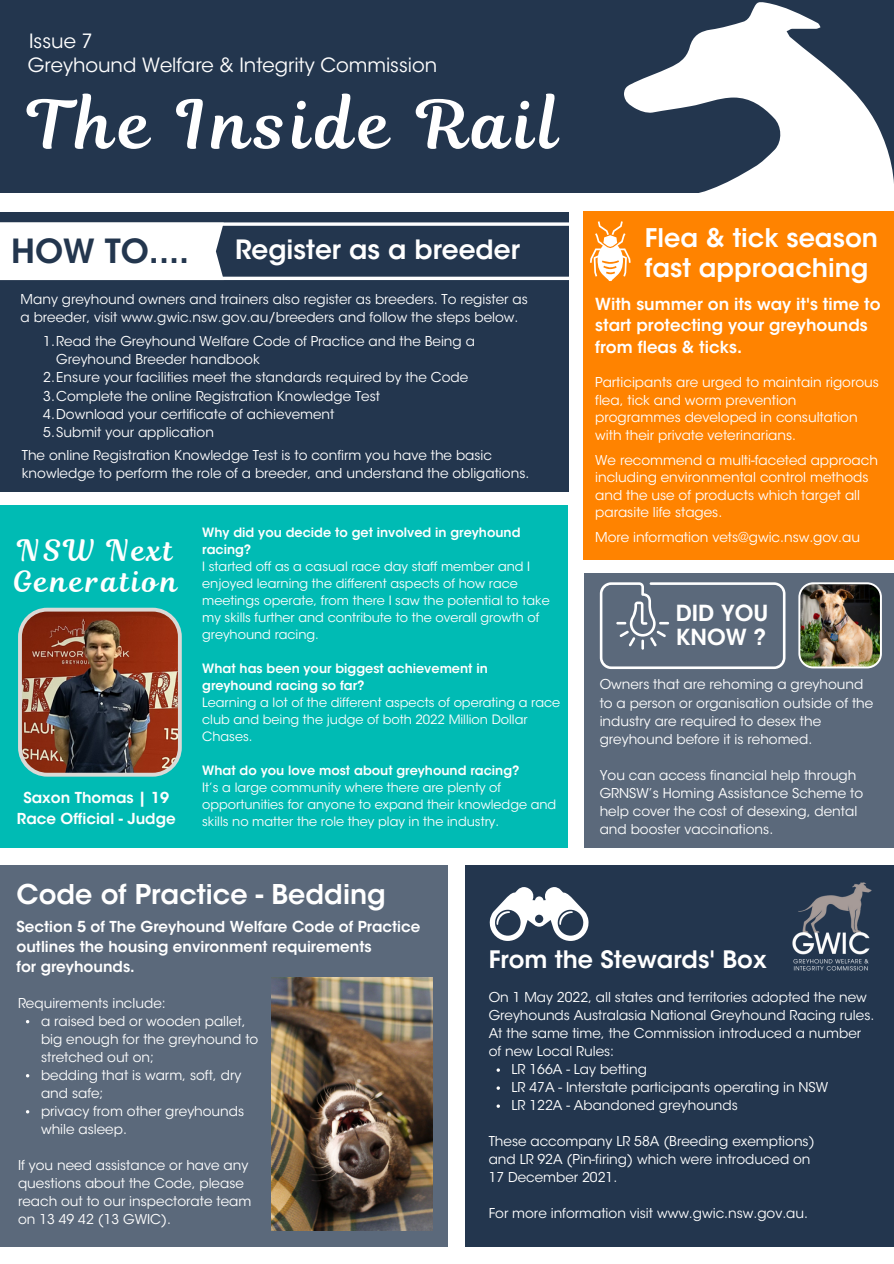
<style>
.page{position:relative;width:894px;height:1264px;background:#fff}
.page>*{position:absolute;margin:0;border:0;box-sizing:border-box;transform-origin:0 0}
.t1{font:66.6px "Magnolia Script";letter-spacing:.09em;color:#fff}
.t2{font:600 49.05px "ITC Avant Garde Std";color:#fff}
.t3{font:600 33px "ITC Avant Garde Std";color:#23364e}
.t4{font:29.1px/30.8px "Magnolia Script";letter-spacing:.095em;color:#fff}
.t5{font:600 27px "ITC Avant Garde Std";color:#fff}
.t6{font:600 26.4px "ITC Avant Garde Std";color:#fff}
.t7{font:600 25.5px/29.2px "ITC Avant Garde Std";color:#fff}
.t8{font:600 23.85px "ITC Avant Garde Std";color:#fff}
.t9{font:600 22.05px/23.9px "ITC Avant Garde Std";color:#fff}
.t10{font:19.5px "ITC Avant Garde Std";color:#fff}
.t11{font:600 16.5px/21.5px "ITC Avant Garde Std";color:#fff}
.t12{font:600 15px/20.2px "ITC Avant Garde Std";color:#fff;text-align:center}
.t13{font:13.5px/18px "ITC Avant Garde Std";color:#fff}
.t14{font:500 13.5px "ITC Avant Garde Std";color:#fff}
.t15{font:12.75px/17px "ITC Avant Garde Std";color:#fff}
.t16{font:600 12.75px/17px "ITC Avant Garde Std";color:#fff}
</style>
<div class="page">
<div style="left:0;top:0;width:893px;height:193px;background:#23364e"></div>
<svg style="left:313px;top:2px;width:580px;height:558px"></svg>
<div style="left:583px;top:573px;width:310px;height:274px;background:#5b697b"></div>
<div style="left:583px;top:211px;width:310px;height:348px;background:#ff8300"></div>
<div style="left:0;top:505px;width:568px;height:342px;background:#00bbb4"></div>
<div style="left:0;top:865px;width:447px;height:381px;background:#5b697b"></div>
<div style="left:464px;top:865px;width:429px;height:381px;background:#23364e"></div>
<svg style="left:599px;top:582px;width:186px;height:87px"></svg>
<img style="left:792px;top:882px;width:79px;height:88px">
<div style="left:0;top:212px;width:568px;height:279px;background:#23364e"></div>
<div style="left:0;top:226px;width:224px;height:51px;background:#fff"></div>
<hr style="left:0;top:277px;width:571px;height:3px;background:#fff">
<svg style="left:0;top:222px;width:572px;height:4px;background:#e4e7e9"></svg>
<svg style="left:489px;top:887px;width:99px;height:54px"></svg>
<img style="left:18px;top:607px;width:164px;height:169px">
<img style="left:798px;top:582px;width:83px;height:86px">
<img style="left:271px;top:977px;width:161px;height:253px">
<svg style="left:590px;top:221px;width:40px;height:60px"></svg>
<h3 class="t10" style="left:29px;top:34px;width:65px">Issue 7</h3>
<h3 class="t10" style="left:28px;top:58px;width:411px">Greyhound Welfare &amp; Integrity Commission</h3>
<h1 class="t1" style="left:28px;top:78px;width:532px">The Inside Rail</h1>
<h3 class="t3" style="left:11px;top:238px;width:179px">HOW TO....</h3>
<h3 class="t6" style="left:235px;top:239px;width:286px">Register as a breeder</h3>
<p class="t13" style="left:21px;top:292px;width:508px">Many greyhound owners and trainers also register as breeders. To register as a breeder, visit www.gwic.nsw.gov.au/breeders and follow the steps below.</p>
<h2 class="t2" style="left:444px;top:268px;width:30px">?</h2>
<p class="t13" style="left:43px;top:334px;width:433px">1.Read the Greyhound Welfare Code of Practice and the Being a</p>
<p class="t13" style="left:56px;top:352px;width:205px">Greyhound Breeder handbook</p>
<p class="t13" style="left:43px;top:370px;width:426px">2.Ensure your facilities meet the standards required by the Code</p>
<p class="t13" style="left:43px;top:388px;width:338px">3.Complete the online Registration Knowledge Test</p>
<p class="t13" style="left:43px;top:406px;width:292px">4.Download your certificate of achievement</p>
<p class="t13" style="left:43px;top:424px;width:172px">5.Submit your application</p>
<p class="t13" style="left:22px;top:447px;width:509px">The online Registration Knowledge Test is to confirm you have the basic knowledge to perform the role of a breeder, and understand the obligations.</p>
<p class="t14" style="left:296px;top:455px;width:249px">industry transactions all in one place</p>
<h3 class="t4" style="left:13px;top:535px;width:166px">NSW Next<br>Generation</h3>
<p class="t12" style="left:17px;top:789px;width:160px">Saxon Thomas | 19<br>Race Official - Judge</p>
<p class="t16" style="left:202px;top:525px;width:320px">Why did you decide to get involved in greyhound racing?</p>
<p class="t15" style="left:202px;top:559px;width:349px">I started off as a casual race day staff member and I enjoyed learning the different aspects of how race meetings operate, from there I saw the potential to take my skills further and contribute to the overall growth of greyhound racing.</p>
<p class="t16" style="left:202px;top:661px;width:287px">What has been your biggest achievement in greyhound racing so far?</p>
<p class="t15" style="left:202px;top:695px;width:359px">Learning a lot of the different aspects of operating a race club and being the judge of both 2022 Million Dollar<br>Chases.</p>
<p class="t16" style="left:202px;top:763px;width:319px">What do you love most about greyhound racing?</p>
<p class="t15" style="left:202px;top:780px;width:355px">It’s a large community where there are plenty of opportunities for anyone to expand their knowledge and skills no matter the role they play in the industry.</p>
<h3 class="t5" style="left:16px;top:884px;width:370px">Code of Practice - Bedding</h3>
<h3 class="t7" style="left:644px;top:226px;width:235px">Flea &amp; tick season fast approaching</h3>
<p class="t11" style="left:595px;top:295px;width:287px">With summer on its way it's time to start protecting your greyhounds from fleas &amp; ticks.</p>
<p class="t13" style="left:595px;top:375px;width:285px;line-height:17.5px">Participants are urged to maintain rigorous flea, tick and worm prevention programmes developed in consultation with their private veterinarians.</p>
<p class="t13" style="left:595px;top:452px;width:284px;line-height:17.5px">We recommend a multi-faceted approach including environmental control methods and the use of products which target all parasite life stages.</p>
<p class="t13" style="left:595px;top:530px;width:266px">More information vets@gwic.nsw.gov.au</p>
<h3 class="t9" style="left:675px;top:603px;width:94px">DID YOU<br>KNOW ?</h3>
<p class="t13" style="left:599px;top:677px;width:275px">Owners that are rehoming a greyhound to a person or organisation outside of the industry are required to desex the greyhound before it is rehomed.</p>
<p class="t13" style="left:599px;top:767px;width:265px">You can access financial help through GRNSW’s Homing Assistance Scheme to help cover the cost of desexing, dental and booster vaccinations.</p>
<p class="t12" style="left:16px;top:917px;width:405px;text-align:left">Section 5 of The Greyhound Welfare Code of Practice outlines the housing environment requirements<br>for greyhounds.</p>
<p class="t13" style="left:18px;top:995px;width:149px">Requirements include:</p>
<p class="t13" style="left:41px;top:1013px;width:219px">a raised bed or wooden pallet, big enough for the greyhound to stretched out on;<br>bedding that is warm, soft, dry and safe;<br>privacy from other greyhounds while asleep.</p>
<p class="t13" style="left:18px;top:1157px;width:235px">If you need assistance or have any questions about the Code, please reach out to our inspectorate team on 13 49 42 (13 GWIC).</p>
<h3 class="t8" style="left:488px;top:950px;width:279px">From the Stewards' Box</h3>
<p class="t13" style="left:488px;top:989px;width:387px">On 1 May 2022, all states and territories adopted the new Greyhounds Australasia National Greyhound Racing rules.<br>At the same time, the Commission introduced a number of new Local Rules:</p>
<p class="t13" style="left:511px;top:1061px;width:318px">LR 166A - Lay betting<br>LR 47A - Interstate participants operating in NSW<br>LR 122A - Abandoned greyhounds</p>
<p class="t13" style="left:488px;top:1133px;width:327px">These accompany LR 58A (Breeding exemptions) and LR 92A (Pin-firing) which were introduced on<br>17 December 2021.</p>
<p class="t13" style="left:488px;top:1205px;width:321px">For more information visit www.gwic.nsw.gov.au.</p>
</div>
